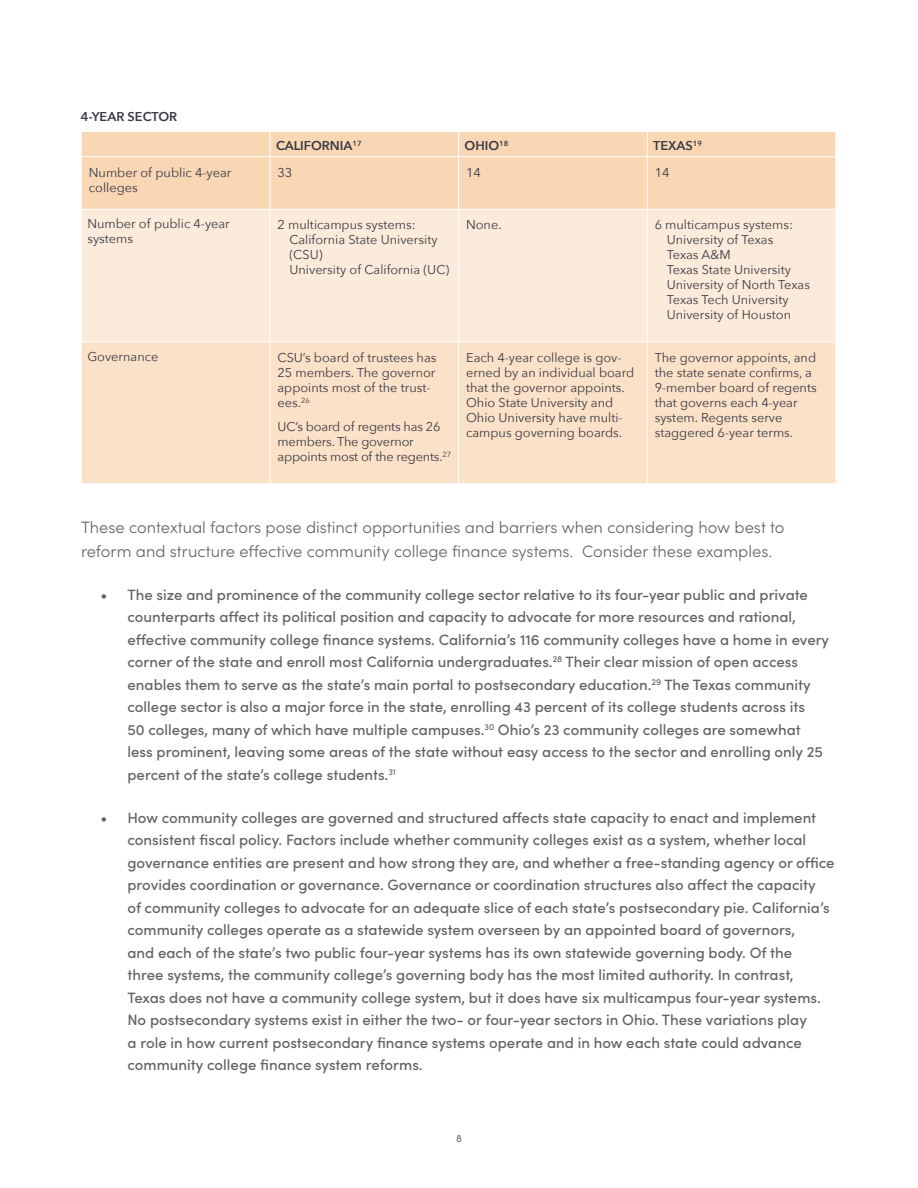
<style>
.page{position:relative;width:918px;height:1188px;background:#fff}
.page>*{position:absolute;margin:0;border:0;box-sizing:border-box;transform-origin:0 0}
.t1{font:300 16.5px/24px "Sofia Pro";color:#636466}
.t2{font:500 15px/22.5px "Sofia Pro";color:#636466}
.t3{font:12.75px/15px "Avenir Next";color:#393a43}
.t4{font:600 12.75px "Avenir Next";color:#393a43}
.t5{font:10.5px "Sofia Pro Soft";color:#636466}
</style>
<div class="page">
<div style="left:82px;top:132px;width:754px;height:77px;background:#f9d7b5"></div>
<div style="left:82px;top:210px;width:754px;height:132px;background:#fcebda"></div>
<div style="left:82px;top:343px;width:754px;height:140px;background:#fbe1c8"></div>
<svg style="left:270px;top:132px;width:1px;height:24px"></svg>
<svg style="left:458px;top:132px;width:1px;height:24px"></svg>
<svg style="left:647px;top:132px;width:1px;height:24px"></svg>
<hr style="left:81px;top:156px;width:189px;height:1px;background:#fff">
<hr style="left:270px;top:156px;width:189px;height:1px;background:#fff">
<hr style="left:270px;top:157px;width:1px;height:52px;background:#fff">
<hr style="left:459px;top:156px;width:188px;height:1px;background:#fff">
<hr style="left:458px;top:157px;width:1px;height:52px;background:#fff">
<hr style="left:647px;top:156px;width:189px;height:1px;background:#fff">
<hr style="left:647px;top:157px;width:1px;height:52px;background:#fff">
<hr style="left:270px;top:210px;width:1px;height:132px;background:#fff">
<hr style="left:458px;top:210px;width:1px;height:132px;background:#fff">
<hr style="left:647px;top:210px;width:1px;height:132px;background:#fff">
<hr style="left:270px;top:342px;width:1px;height:141px;background:#fff">
<hr style="left:458px;top:342px;width:1px;height:141px;background:#fff">
<hr style="left:647px;top:342px;width:1px;height:141px;background:#fff">
<p class="t4" style="left:81px;top:105px;width:98px">4-YEAR SECTOR</p>
<p class="t4" style="left:276px;top:135px;width:87px">CALIFORNIA<sup>17</sup></p>
<p class="t4" style="left:465px;top:135px;width:45px">OHIO<sup>18</sup></p>
<p class="t4" style="left:653px;top:135px;width:50px">TEXAS<sup>19</sup></p>
<p class="t3" style="left:89px;top:164px;width:144px">Number of public 4-year colleges</p>
<p class="t3" style="left:277px;top:164px;width:16px">33</p>
<p class="t3" style="left:466px;top:164px;width:16px">14</p>
<p class="t3" style="left:655px;top:164px;width:16px">14</p>
<p class="t3" style="left:87px;top:216px;width:144px">Number of public 4-year systems</p>
<p class="t3" style="left:289px;top:217px;width:161px;text-indent:-12px">2 multicampus systems:<br>California State University (CSU)<br>University of California (UC)</p>
<p class="t3" style="left:466px;top:217px;width:37px">None.</p>
<p class="t3" style="left:667px;top:217px;width:145px;text-indent:-12px">6 multicampus systems:<br>University of Texas<br>Texas A&amp;M<br>Texas State University<br>University of North Texas<br>Texas Tech University<br>University of Houston</p>
<p class="t3" style="left:87px;top:348px;width:73px">Governance</p>
<p class="t3" style="left:277px;top:350px;width:161px">CSU’s board of trustees has<br>25 members. The governor appoints most of the trust&shy;ees.<sup>26</sup></p>
<p class="t3" style="left:278px;top:419px;width:175px">UC’s board of regents has 26 members. The governor appoints most of the regents.<sup>27</sup></p>
<p class="t3" style="left:466px;top:350px;width:170px">Each 4-year college is gov&shy;erned by an individual board that the governor appoints.<br>Ohio State University and<br>Ohio University have multi&shy;campus governing boards.</p>
<p class="t3" style="left:655px;top:350px;width:164px">The governor appoints, and the state senate confirms, a<br>9-member board of regents that governs each 4-year system. Regents serve staggered 6-year terms.</p>
<p class="t1" style="left:81px;top:514px;width:705px">These contextual factors pose distinct opportunities and barriers when considering how best to reform and structure effective community college finance systems. Consider these examples.</p>
<p class="t2" style="left:127px;top:583px;width:703px;text-indent:-27px">• The size and prominence of the community college sector relative to its four-year public and private counterparts affect its political position and capacity to advocate for more resources and rational, effective community college finance systems. California’s 116 community colleges have a home in every corner of the state and enroll most California undergraduates.<sup>28</sup> Their clear mission of open access enables them to serve as the state’s main portal to postsecondary education.<sup>29</sup> The Texas community college sector is also a major force in the state, enrolling 43 percent of its college students across its<br>50 colleges, many of which have multiple campuses.<sup>30</sup> Ohio’s 23 community colleges are somewhat less prominent, leaving some areas of the state without easy access to the sector and enrolling only 25 percent of the state’s college students.<sup>31</sup></p>
<p class="t2" style="left:127px;top:805px;width:709px;text-indent:-27px">• How community colleges are governed and structured affects state capacity to enact and implement consistent fiscal policy. Factors include whether community colleges exist as a system, whether local governance entities are present and how strong they are, and whether a free-standing agency or office provides coordination or governance. Governance or coordination structures also affect the capacity<br>of community colleges to advocate for an adequate slice of each state’s postsecondary pie. California’s community colleges operate as a statewide system overseen by an appointed board of governors,<br>and each of the state’s two public four-year systems has its own statewide governing body. Of the<br>three systems, the community college’s governing body has the most limited authority. In contrast, Texas does not have a community college system, but it does have six multicampus four-year systems.<br>No postsecondary systems exist in either the two- or four-year sectors in Ohio. These variations play<br>a role in how current postsecondary finance systems operate and in how each state could advance community college finance system reforms.</p>
<p class="t5" style="left:456px;top:1131px;width:7px">8</p>
</div>
